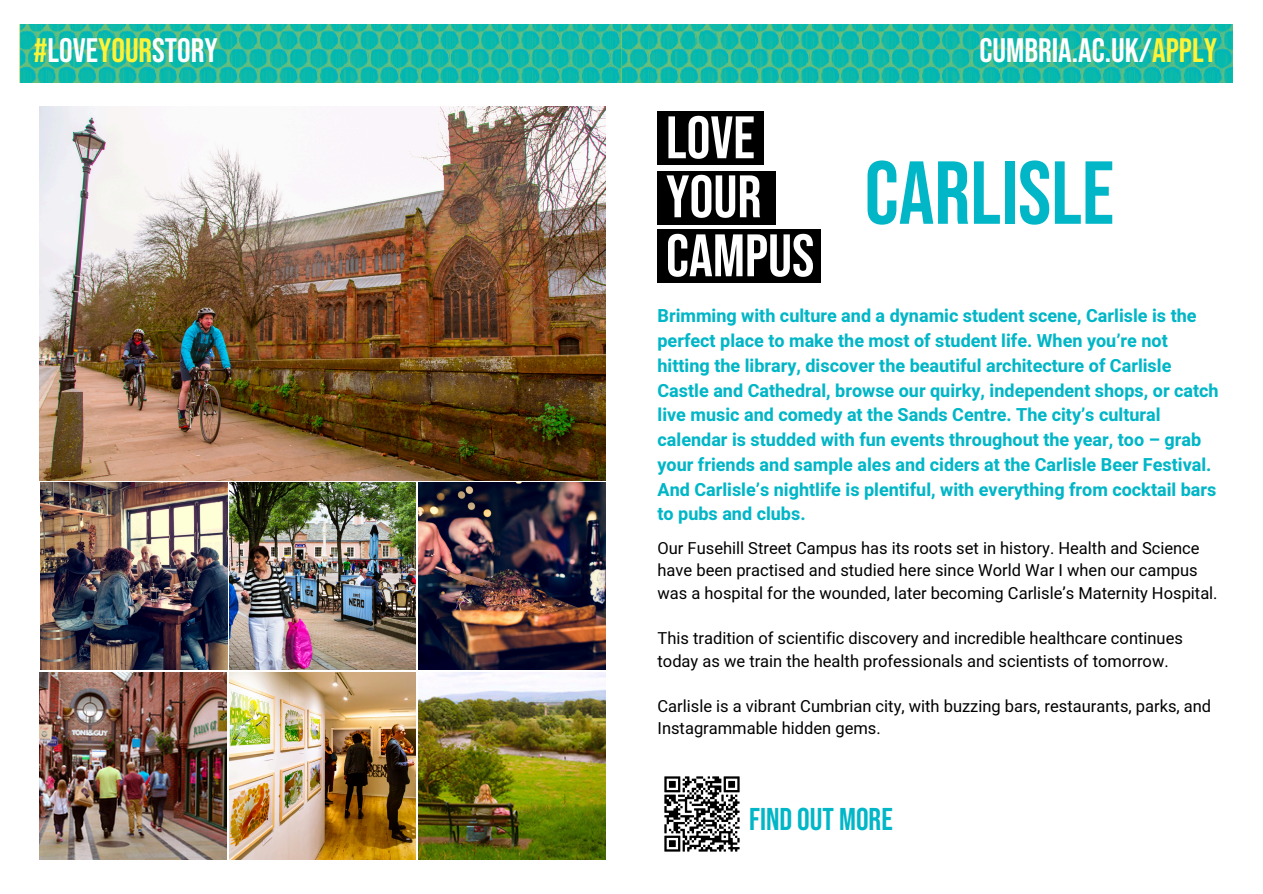
<style>
.page{position:relative;width:1263px;height:894px;background:#fff}
.page>*{position:absolute;margin:0;border:0;box-sizing:border-box;transform-origin:0 0}
.t1{font:89.1px "Bebas Neue";color:#00b6c7}
.t2{font:59.7px/58.9px "Bebas Neue";color:#fff}
.t3{font:33.9px "Bebas Neue";color:#fff}
.t4{font:31.5px "Bebas Neue";color:#00b6c7}
.t5{font:700 18px/24.8px "Heebo";color:#00b6c7}
.t6{font:16.5px/22.5px "Heebo";color:#000}
.s1{color:#fff337}
</style>
<div class="page">
<img style="left:19px;top:24px;width:602px;height:58px">
<img style="left:621px;top:24px;width:612px;height:58px">
<div style="left:657px;top:111px;width:107px;height:54px;background:#000"></div>
<div style="left:657px;top:171px;width:119px;height:54px;background:#000"></div>
<div style="left:657px;top:229px;width:164px;height:54px;background:#000"></div>
<img style="left:40px;top:106px;width:565px;height:374px">
<img style="left:40px;top:482px;width:187px;height:187px">
<img style="left:40px;top:672px;width:186px;height:186px">
<img style="left:229px;top:482px;width:187px;height:187px">
<img style="left:229px;top:672px;width:187px;height:186px">
<img style="left:419px;top:482px;width:186px;height:187px">
<img style="left:419px;top:672px;width:186px;height:186px">
<img style="left:664px;top:776px;width:76px;height:76px">
<p class="t3" style="left:34px;top:32px;width:186px"><span class="s1">#</span>LOVE<span class="s1">YOUR</span>STORY</p>
<h3 class="t3" style="left:979px;top:32px;width:239px">CUMBRIA.AC.UK/<span class="s1">APPLY</span></h3>
<p class="t2" style="left:666px;top:111px;width:150px">LOVE<br>YOUR<br>CAMPUS</p>
<p class="t1" style="left:864px;top:143px;width:251px">CARLISLE</p>
<p class="t5" style="left:657px;top:304px;width:563px">Brimming with culture and a dynamic student scene, Carlisle is the perfect place to make the most of student life. When you’re not hitting the library, discover the beautiful architecture of Carlisle Castle and Cathedral, browse our quirky, independent shops, or catch live music and comedy at the Sands Centre. The city’s cultural calendar is studded with fun events throughout the year, too – grab your friends and sample ales and ciders at the Carlisle Beer Festival.<br>And Carlisle’s nightlife is plentiful, with everything from cocktail bars to pubs and clubs.</p>
<h2 class="t6" style="left:657px;top:537px;width:562px">Our Fusehill Street Campus has its roots set in history. Health and Science have been practised and studied here since World War I when our campus was a hospital for the wounded, later becoming Carlisle’s Maternity Hospital.</h2>
<h1 class="t6" style="left:657px;top:627px;width:527px">This tradition of scientific discovery and incredible healthcare continues today as we train the health professionals and scientists of tomorrow.</h1>
<p class="t6" style="left:657px;top:695px;width:555px">Carlisle is a vibrant Cumbrian city, with buzzing bars, restaurants, parks, and<br>Instagrammable hidden gems.</p>
<p class="t4" style="left:749px;top:801px;width:145px">FIND OUT MORE</p>
</div>
